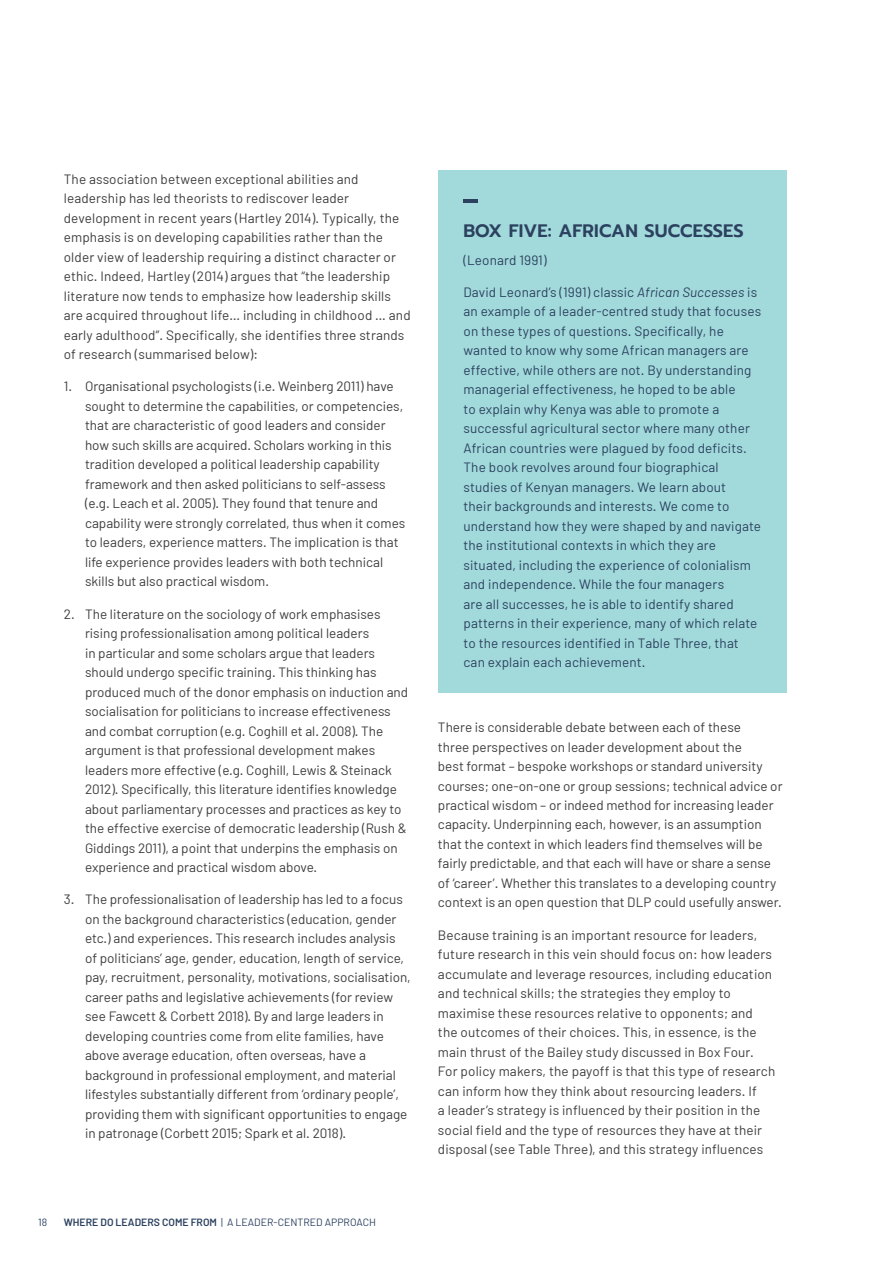
<style>
.page{position:relative;width:893px;height:1263px;background:#fff}
.page>*{position:absolute;margin:0;border:0;box-sizing:border-box;transform-origin:0 0}
.BOX_HEADING{font:600 18px "Prompt";letter-spacing:.01em;color:#2c4160}
.NUMBER_LIST{font:13.5px/19.5px "Barlow";color:#3e3e3f}
.COPY{font:13.5px/19.5px "Barlow";letter-spacing:.01em;color:#3e3e3f}
.BOX_COPY{font:13.5px/19.5px "Barlow";letter-spacing:.01em;color:#2c4160}
.t1{font:600 10.5px "Barlow";letter-spacing:.335em;color:#2c4160}
.t2{font:10.5px "Barlow";color:#2c4160}
.s1{font-weight:400}
.s2{font-style:italic}
</style>
<div class="page">
<div style="left:438px;top:170px;width:349px;height:523px;background:#a2dadb"></div>
<p class="COPY" style="left:64px;top:169px;width:348px">The association between exceptional abilities and leadership has led theorists to rediscover leader development in recent years (Hartley 2014). Typically, the emphasis is on developing capabilities rather than the older view of leadership requiring a distinct character or ethic. Indeed, Hartley (2014) argues that “the leadership literature now tends to emphasize how leadership skills are acquired throughout life… including in childhood … and early adulthood”. Specifically, she identifies three strands of research (summarised below):</p>
<p class="NUMBER_LIST" style="left:85px;top:376px;width:322px;text-indent:-21px">1. Organisational psychologists (i.e. Weinberg 2011) have sought to determine the capabilities, or competencies, that are characteristic of good leaders and consider how such skills are acquired. Scholars working in this tradition developed a political leadership capability framework and then asked politicians to self-assess (e.g. Leach et al. 2005). They found that tenure and capability were strongly correlated, thus when it comes to leaders, experience matters. The implication is that life experience provides leaders with both technical skills but also practical wisdom.</p>
<p class="NUMBER_LIST" style="left:85px;top:604px;width:325px;text-indent:-21px">2. The literature on the sociology of work emphasises rising professionalisation among political leaders<br>in particular and some scholars argue that leaders should undergo specific training. This thinking has produced much of the donor emphasis on induction and socialisation for politicians to increase effectiveness and combat corruption (e.g. Coghill et al. 2008). The argument is that professional development makes leaders more effective (e.g. Coghill, Lewis &amp; Steinack 2012). Specifically, this literature identifies knowledge about parliamentary processes and practices as key to the effective exercise of democratic leadership (Rush &amp; Giddings 2011), a point that underpins the emphasis on experience and practical wisdom above.</p>
<p class="NUMBER_LIST" style="left:85px;top:889px;width:327px;text-indent:-21px">3. The professionalisation of leadership has led to a focus on the background characteristics (education, gender etc.) and experiences. This research includes analysis of politicians’ age, gender, education, length of service, pay, recruitment, personality, motivations, socialisation, career paths and legislative achievements (for review see Fawcett &amp; Corbett 2018). By and large leaders in developing countries come from elite families, have above average education, often overseas, have a background in professional employment, and material lifestyles substantially different from ‘ordinary people’, providing them with significant opportunities to engage in patronage (Corbett 2015; Spark et al. 2018).</p>
<p class="t2" style="left:38px;top:1215px;width:11px">18</p>
<p class="t1" style="left:64px;top:1215px;width:17px">WHERE</p>
<p class="t1" style="left:101px;top:1215px;width:23px">DO LEADER</p>
<p class="t1" style="left:154px;top:1215px;width:89px">S COMEFROM <span class="s1">| A leader</span></p>
<p class="t2" style="left:274px;top:1215px;width:12px">-centred</p>
<p class="t2" style="left:325px;top:1215px;width:8px">approach</p>
<p class="BOX_HEADING" style="left:463px;top:217px;width:282px">BOX FIVE: AFRICAN SUCCESSES</p>
<p class="BOX_COPY" style="left:463px;top:250px;width:85px">(Leonard 1991)</p>
<p class="BOX_COPY" style="left:463px;top:282px;width:299px">David Leonard’s (1991) classic <span class="s2">African Successes</span> is an example of a leader-centred study that focuses on these types of questions. Specifically, he wanted to know why some African managers are effective, while others are not. By understanding managerial effectiveness, he hoped to be able<br>to explain why Kenya was able to promote a successful agricultural sector where many other African countries were plagued by food deficits.<br>The book revolves around four biographical studies of Kenyan managers. We learn about<br>their backgrounds and interests. We come to understand how they were shaped by and navigate the institutional contexts in which they are situated, including the experience of colonialism and independence. While the four managers<br>are all successes, he is able to identify shared patterns in their experience, many of which relate to the resources identified in Table Three, that can explain each achievement.</p>
<p class="COPY" style="left:438px;top:717px;width:346px">There is considerable debate between each of these<br>three perspectives on leader development about the<br>best format – bespoke workshops or standard university courses; one-on-one or group sessions; technical advice or practical wisdom – or indeed method for increasing leader capacity. Underpinning each, however, is an assumption that the context in which leaders find themselves will be fairly predictable, and that each will have or share a sense of ‘career’. Whether this translates to a developing country context is an open question that DLP could usefully answer.</p>
<p class="COPY" style="left:438px;top:925px;width:339px">Because training is an important resource for leaders, future research in this vein should focus on: how leaders accumulate and leverage resources, including education and technical skills; the strategies they employ to maximise these resources relative to opponents; and the outcomes of their choices. This, in essence, is the main thrust of the Bailey study discussed in Box Four.<br>For policy makers, the payoff is that this type of research can inform how they think about resourcing leaders. If<br>a leader’s strategy is influenced by their position in the social field and the type of resources they have at their disposal (see Table Three), and this strategy influences</p>
</div>
